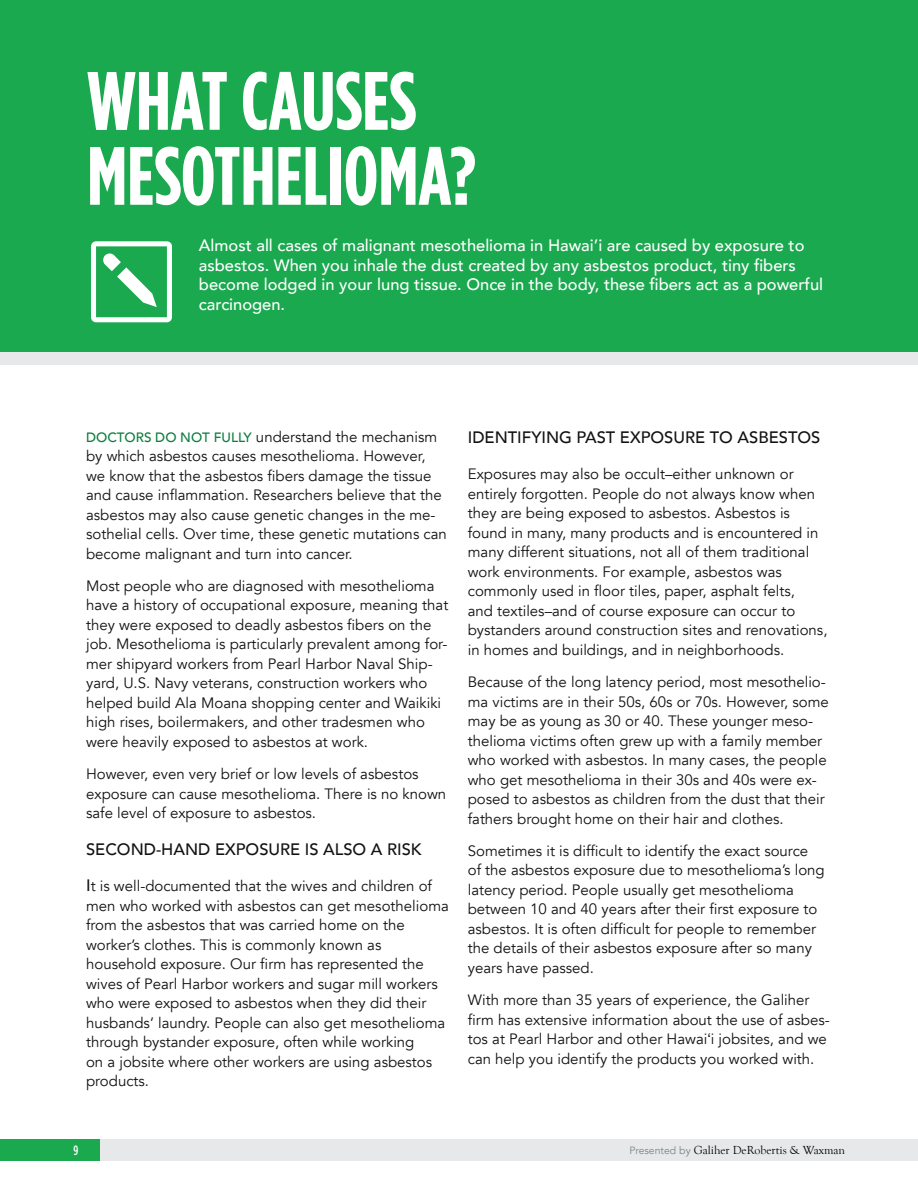
<style>
.page{position:relative;width:918px;height:1188px;background:#fff}
.page>*{position:absolute;margin:0;border:0;box-sizing:border-box;transform-origin:0 0}
.t1{font:700 82.5px/75px "Gotham Condensed";color:#fff}
.t2{font:500 16.5px/19.8px "Avenir";color:#fff}
.t3{font:500 16.5px "Avenir";color:#131212}
.t4{font:15px/19.5px "Avenir";color:#131212}
.t5{font:500 13.5px "Gotham Condensed";color:#fff}
.t6{font:12px "Goudy Old Style T";color:#040503}
.s1{font-weight:500;font-size:13.5px;color:#0c7d3f}
.s2{font-weight:500;font-size:16.5px}
.s3{font-family:"Helvetica"}
.s4{font-family:"Avenir";font-size:10.5px;color:#808484}
</style>
<div class="page">
<div style="left:53px;top:1139px;width:865px;height:21px;background:#e7e8e9"></div>
<div style="left:0;top:1139px;width:99px;height:21px;background:#1aa94f"></div>
<div style="left:0;top:0;width:918px;height:365px;background:#1aa94f"></div>
<div style="left:0;top:353px;width:918px;height:12px;background:#e7e8e9"></div>
<h1 class="t1" style="left:87px;top:63px;width:390px">WHAT CAUSES<br>MESOTHELIOMA?</h1>
<p class="t2" style="left:199px;top:234px;width:626px">Almost all cases of malignant mesothelioma in Hawai’i are caused by exposure to asbestos. When you inhale the dust created by any asbestos product, tiny fibers become lodged in your lung tissue. Once in the body, these fibers act as a powerful carcinogen.</p>
<p class="t4" style="left:86px;top:427px;width:362px"><span class="s1">DOCTORS DO NOT FULLY</span> understand the mechanism by which asbestos causes mesothelioma. However, we know that the asbestos fibers damage the tissue and cause inflammation. Researchers believe that the asbestos may also cause genetic changes in the me&shy;sothelial cells. Over time, these genetic mutations can become malignant and turn into cancer.</p>
<p class="t4" style="left:86px;top:576px;width:364px">Most people who are diagnosed with mesothelioma have a history of occupational exposure, meaning that they were exposed to deadly asbestos fibers on the job. Mesothelioma is particularly prevalent among for&shy;mer shipyard workers from Pearl Harbor Naval Ship&shy;yard, U.S. Navy veterans, construction workers who helped build Ala Moana shopping center and Waikiki high rises, boilermakers, and other tradesmen who were heavily exposed to asbestos at work.</p>
<p class="t4" style="left:86px;top:765px;width:362px">However, even very brief or low levels of asbestos exposure can cause mesothelioma. There is no known safe level of exposure to asbestos.</p>
<p class="t3" style="left:86px;top:835px;width:337px">SECOND-HAND EXPOSURE IS ALSO A RISK</p>
<p class="t4" style="left:86px;top:877px;width:364px"><span class="s2">I</span>t is well-documented that the wives and children of men who worked with asbestos can get mesothelioma from the asbestos that was carried home on the worker’s clothes. This is commonly known as household exposure. Our firm has represented the wives of Pearl Harbor workers and sugar mill workers who were exposed to asbestos when they did their husbands’ laundry. People can also get mesothelioma through bystander exposure, often while working<br>on a jobsite where other workers are using asbestos products.</p>
<p class="t3" style="left:468px;top:423px;width:354px">IDENTIFYING PAST EXPOSURE TO ASBESTOS</p>
<p class="t4" style="left:468px;top:465px;width:361px">Exposures may also be occult–either unknown or entirely forgotten. People do not always know when they are being exposed to asbestos. Asbestos is found in many, many products and is encountered in many different situations, not all of them traditional work environments. For example, asbestos was commonly used in floor tiles, paper, asphalt felts,<br>and textiles–and of course exposure can occur to bystanders around construction sites and renovations, in homes and buildings, and in neighborhoods.</p>
<p class="t4" style="left:468px;top:673px;width:363px">Because of the long latency period, most mesothelio&shy;ma victims are in their 50s, 60s or 70s. However, some may be as young as 30 or 40. These younger meso&shy;thelioma victims often grew up with a family member who worked with asbestos. In many cases, the people who get mesothelioma in their 30s and 40s were ex&shy;posed to asbestos as children from the dust that their fathers brought home on their hair and clothes.</p>
<p class="t4" style="left:468px;top:841px;width:359px">Sometimes it is difficult to identify the exact source of the asbestos exposure due to mesothelioma’s long latency period. People usually get mesothelioma between 10 and 40 years after their first exposure to asbestos. It is often difficult for people to remember the details of their asbestos exposure after so many years have passed.</p>
<p class="t4" style="left:468px;top:991px;width:363px">With more than 35 years of experience, the Galiher firm has extensive information about the use of asbes&shy;tos at Pearl Harbor and other Hawai<span class="s3">ʻ</span>i jobsites, and we can help you identify the products you worked with.</p>
<p class="t5" style="left:73px;top:1142px;width:6px">9</p>
<p class="t6" style="left:629px;top:1143px;width:217px"><span class="s4">Presented by</span> Galiher DeRobertis &amp; Waxman</p>
</div>
